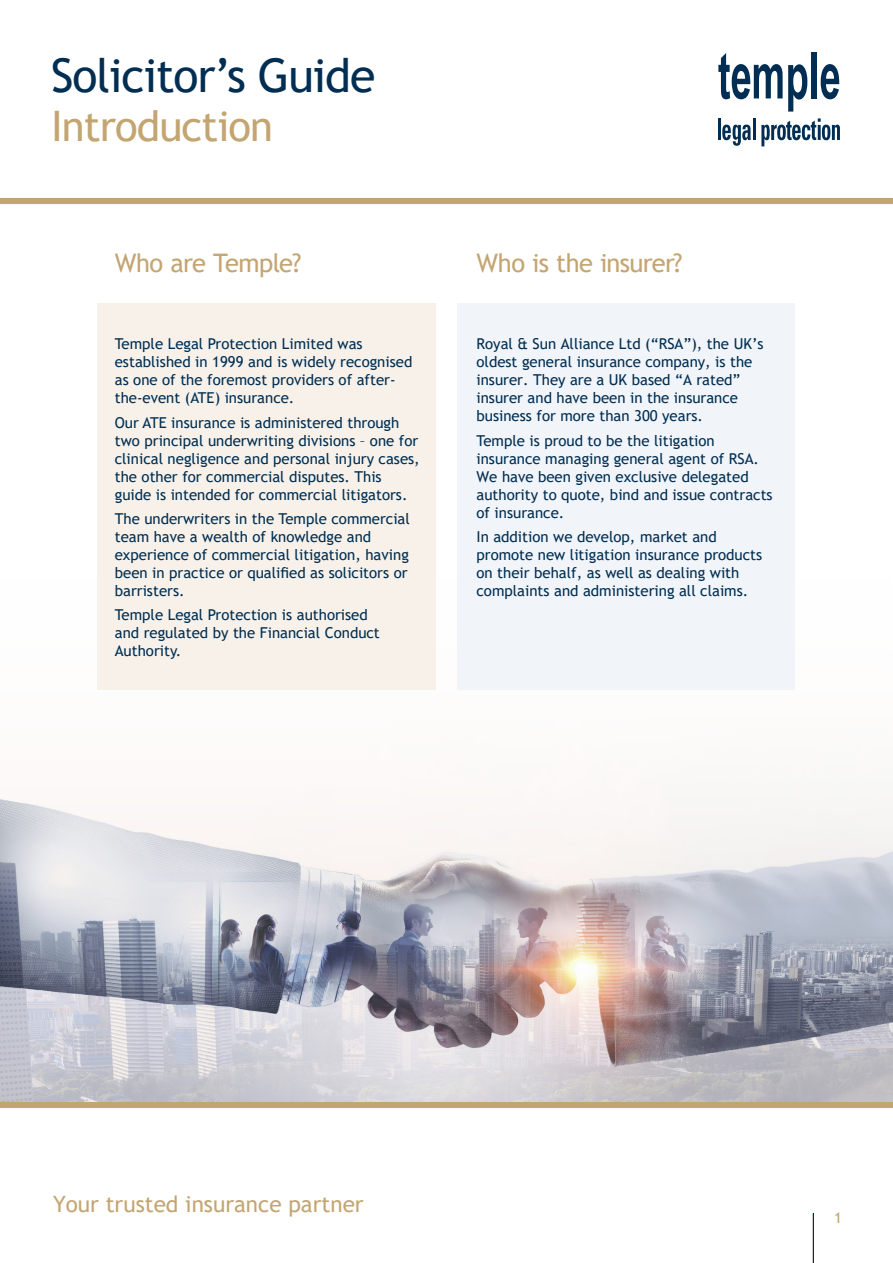
<style>
.page{position:relative;width:893px;height:1263px;background:#fff}
.page>*{position:absolute;margin:0;border:0;box-sizing:border-box;transform-origin:0 0}
.t1{font:46.5px "Trebuchet MS";letter-spacing:-.02em;color:#002e52}
.t2{font:42px "Trebuchet MS";letter-spacing:-.02em;color:#c3a572}
.t3{font:25.5px "Trebuchet MS";letter-spacing:-.025em;color:#c3a572}
.t4{font:22.5px "Trebuchet MS";color:#c3a572}
.t5{font:15px/18px "Trebuchet MS";color:#002e52}
.t6{font:15px "Trebuchet MS";color:#c3a572}
</style>
<div class="page">
<hr style="left:718px;top:118px;width:3px;height:22px;background:#002e52">
<svg style="left:722px;top:125px;width:29px;height:21px"></svg>
<hr style="left:753px;top:118px;width:2px;height:22px;background:#002e52">
<svg style="left:761px;top:118px;width:79px;height:28px"></svg>
<svg style="left:718px;top:53px;width:89px;height:59px"></svg>
<div style="left:811px;top:52px;width:6px;height:46px;background:#002e52"></div>
<svg style="left:821px;top:64px;width:18px;height:35px"></svg>
<div style="left:0;top:199px;width:893px;height:5px;background:#c3a572"></div>
<img style="left:0;top:799px;width:893px;height:303px">
<div style="left:98px;top:304px;width:338px;height:386px;background:#f7f1e9"></div>
<div style="left:457px;top:304px;width:337px;height:386px;background:#f1f4f9"></div>
<hr style="left:813px;top:1213px;width:1px;height:50px;background:#002e52">
<div style="left:0;top:1102px;width:893px;height:5px;background:#c3a572"></div>
<h1 class="t1" style="left:51px;top:46px;width:326px">Solicitor’s Guide</h1>
<h2 class="t2" style="left:51px;top:100px;width:224px">Introduction</h2>
<h3 class="t3" style="left:115px;top:247px;width:188px">Who are Temple?</h3>
<h3 class="t3" style="left:476px;top:247px;width:208px">Who is the insurer?</h3>
<p class="t5" style="left:115px;top:335px;width:299px">Temple Legal Protection Limited was established in 1999 and is widely recognised as one of the foremost providers of after&shy;the-event (ATE) insurance.</p>
<p class="t5" style="left:115px;top:413px;width:306px">Our ATE insurance is administered through two principal underwriting divisions – one for clinical negligence and personal injury cases, the other for commercial disputes. This guide is intended for commercial litigators.</p>
<p class="t5" style="left:115px;top:509px;width:297px">The underwriters in the Temple commercial team have a wealth of knowledge and experience of commercial litigation, having been in practice or qualified as solicitors or barristers.</p>
<p class="t5" style="left:115px;top:606px;width:267px">Temple Legal Protection is authorised and regulated by the Financial Conduct<br>Authority.</p>
<p class="t5" style="left:476px;top:335px;width:289px">Royal &amp; Sun Alliance Ltd (“RSA”), the UK’s oldest general insurance company, is the insurer. They are a UK based “A rated” insurer and have been in the insurance business for more than 300 years.</p>
<p class="t5" style="left:476px;top:431px;width:298px">Temple is proud to be the litigation insurance managing general agent of RSA.<br>We have been given exclusive delegated authority to quote, bind and issue contracts of insurance.</p>
<p class="t5" style="left:476px;top:527px;width:287px">In addition we develop, market and promote new litigation insurance products on their behalf, as well as dealing with complaints and administering all claims.</p>
<h3 class="t4" style="left:53px;top:1190px;width:312px">Your trusted insurance partner</h3>
<p class="t6" style="left:834px;top:1208px;width:9px">1</p>
</div>
